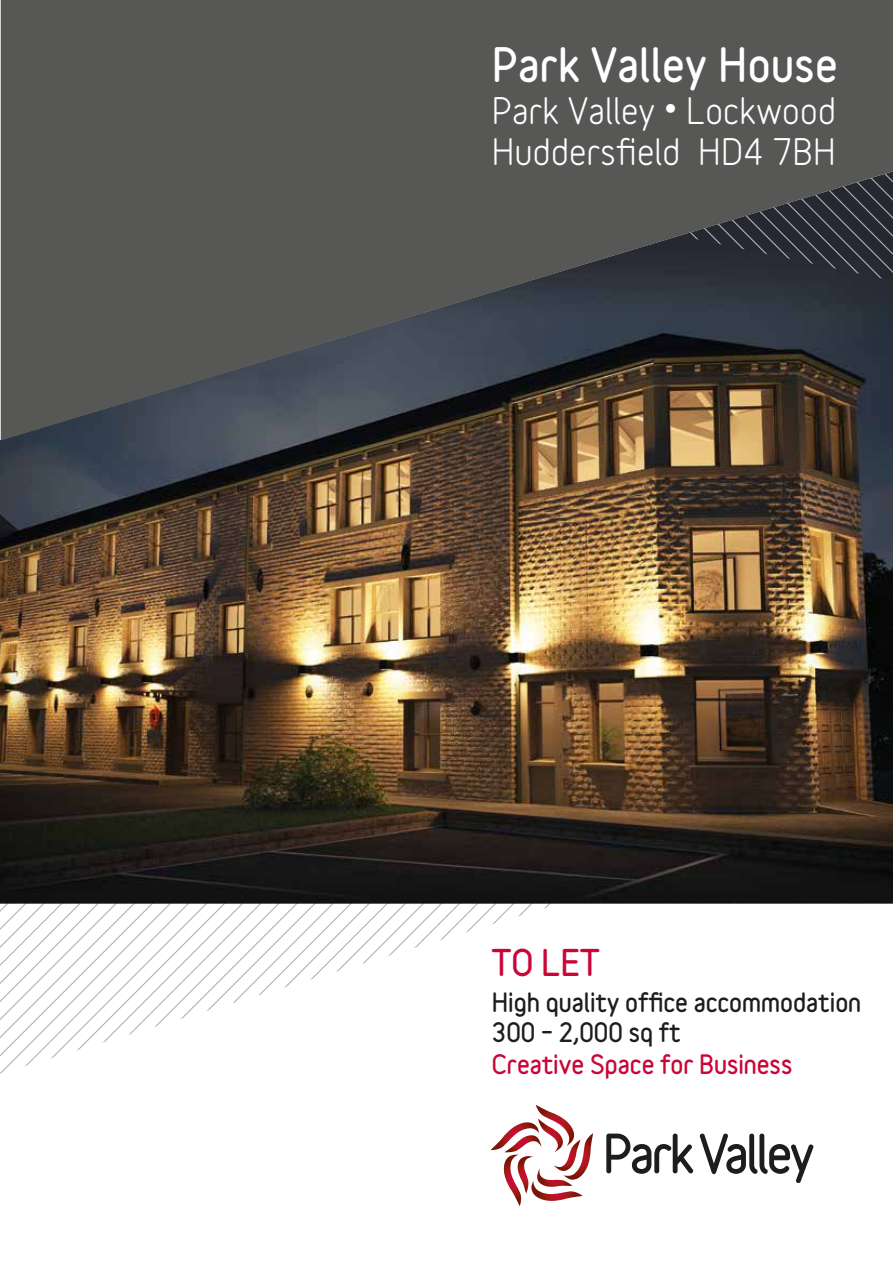
<style>
.page{position:relative;width:893px;height:1263px;background:#fff}
.page>*{position:absolute;margin:0;border:0;box-sizing:border-box;transform-origin:0 0}
.t1{font:900 42.6px "Variable";letter-spacing:.01em;color:#fff}
.t2{font:700 34.5px/41.1px "Variable";letter-spacing:.01em;color:#fff}
.t3{font:900 33px "Variable";color:#ca0538}
.t4{font:900 24px/30px "Variable";color:#1d1d1b}
.t5{font:900 24px "Variable";color:#ca0538}
</style>
<div class="page">
<svg style="left:0;top:904px;width:550px;height:170px"></svg>
<img style="left:0;top:171px;width:893px;height:733px">
<svg style="left:490px;top:1105px;width:103px;height:101px"></svg>
<svg style="left:606px;top:1133px;width:87px;height:41px"></svg>
<svg style="left:700px;top:1133px;width:113px;height:50px"></svg>
<svg style="left:1px;top:0;width:892px;height:440px;background:#4f4f4f"></svg>
<h1 class="t1" style="left:492px;top:37px;width:347px">Park Valley House</h1>
<h2 class="t2" style="left:492px;top:90px;width:346px">Park Valley • Lockwood<br>Huddersfield HD4 7BH</h2>
<h3 class="t3" style="left:492px;top:940px;width:109px">TO LET</h3>
<p class="t4" style="left:492px;top:987px;width:371px">High quality office accommodation<br>300 – 2,000 sq ft</p>
<p class="t5" style="left:492px;top:1049px;width:302px">Creative Space for Business</p>
</div>
